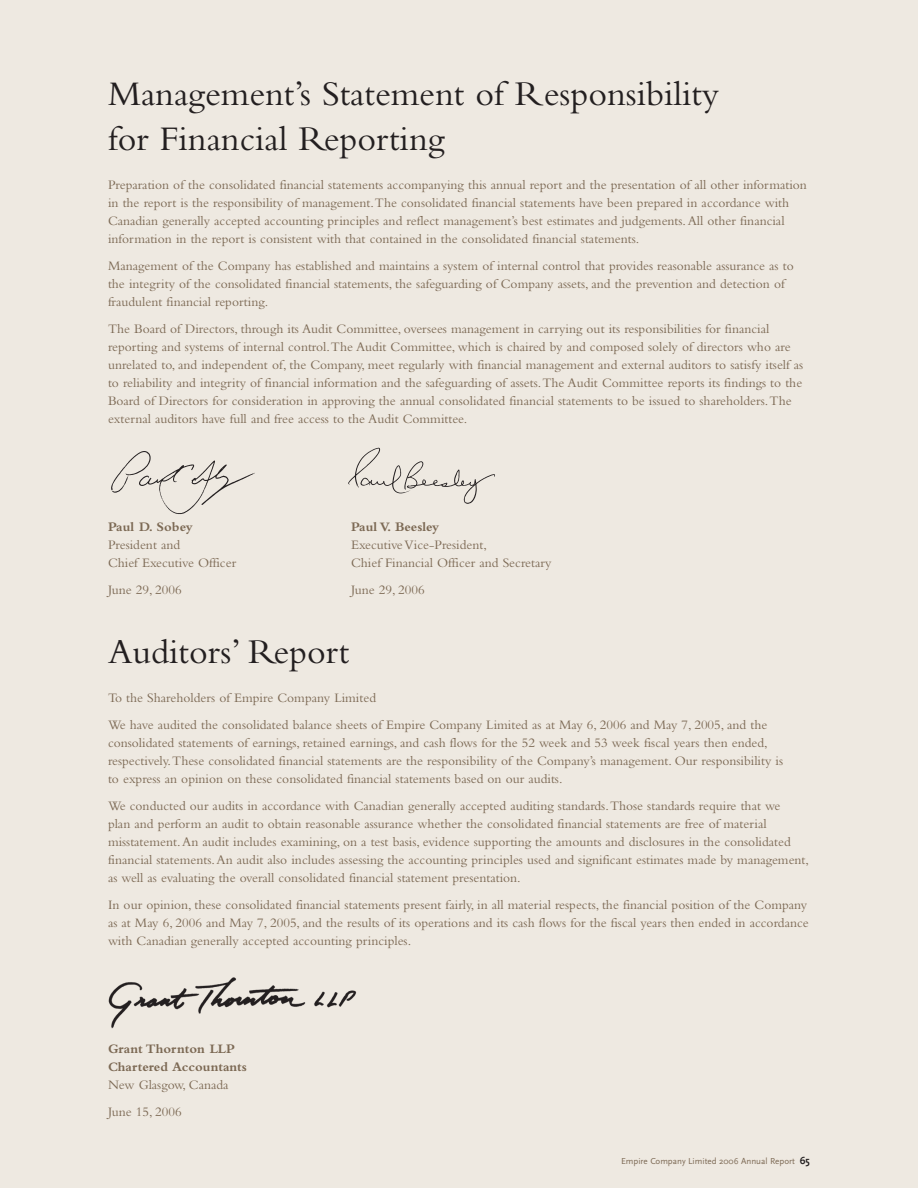
<style>
.page{position:relative;width:918px;height:1188px;background:#eee9e1}
.page>*{position:absolute;margin:0;border:0;box-sizing:border-box;transform-origin:0 0}
.t1{font:36px/45px "Bembo";color:#231f20}
.t2{font:13.5px/18px "Bembo";color:#7c6954}
.t3{font:700 13.5px/18px "Bembo";color:#7c6954}
.t4{font:9px "Scala Sans";color:#7c6954}
.s1{font-weight:700;font-size:10.5px;color:#231f20}
</style>
<div class="page">
<img style="left:108px;top:977px;width:249px;height:52px">
<img style="left:111px;top:451px;width:144px;height:63px">
<img style="left:348px;top:447px;width:147px;height:57px">
<h1 class="t1" style="left:108px;top:75px;width:612px">Management’s Statement of Responsibility for Financial Reporting</h1>
<p class="t2" style="left:108px;top:177px;width:700px">Preparation of the consolidated financial statements accompanying this annual report and the presentation of all other information in the report is the responsibility of management.The consolidated financial statements have been prepared in accordance with Canadian generally accepted accounting principles and reflect management’s best estimates and judgements.All other financial information in the report is consistent with that contained in the consolidated financial statements.</p>
<p class="t2" style="left:108px;top:258px;width:687px">Management of the Company has established and maintains a system of internal control that provides reasonable assurance as to the integrity of the consolidated financial statements, the safeguarding of Company assets, and the prevention and detection of fraudulent financial reporting.</p>
<p class="t2" style="left:108px;top:321px;width:697px">The Board of Directors, through its Audit Committee, oversees management in carrying out its responsibilities for financial reporting and systems of internal control.The Audit Committee, which is chaired by and composed solely of directors who are unrelated to, and independent of, the Company, meet regularly with financial management and external auditors to satisfy itself as to reliability and integrity of financial information and the safeguarding of assets.The Audit Committee reports its findings to the Board of Directors for consideration in approving the annual consolidated financial statements to be issued to shareholders.The external auditors have full and free access to the Audit Committee.</p>
<p class="t3" style="left:108px;top:519px;width:86px">Paul D. Sobey</p>
<p class="t3" style="left:351px;top:519px;width:90px">Paul V. Beesley</p>
<p class="t2" style="left:108px;top:537px;width:74px">President and</p>
<p class="t2" style="left:351px;top:537px;width:137px">Executive Vice-President,</p>
<p class="t2" style="left:108px;top:555px;width:130px">Chief Executive Officer</p>
<p class="t2" style="left:351px;top:555px;width:202px">Chief Financial Officer and Secretary</p>
<p class="t2" style="left:108px;top:582px;width:75px">June 29, 2006</p>
<p class="t2" style="left:351px;top:582px;width:75px">June 29, 2006</p>
<h1 class="t1" style="left:108px;top:633px;width:243px">Auditors’ Report</h1>
<p class="t2" style="left:108px;top:686px;width:661px;line-height:27px">To the Shareholders of Empire Company Limited<br>We have audited the consolidated balance sheets of Empire Company Limited as at May 6, 2006 and May 7, 2005, and the</p>
<p class="t2" style="left:108px;top:736px;width:677px">consolidated statements of earnings, retained earnings, and cash flows for the 52 week and 53 week fiscal years then ended, respectively.These consolidated financial statements are the responsibility of the Company’s management. Our responsibility is to express an opinion on these consolidated financial statements based on our audits.</p>
<p class="t2" style="left:108px;top:799px;width:703px">We conducted our audits in accordance with Canadian generally accepted auditing standards.Those standards require that we<br>plan and perform an audit to obtain reasonable assurance whether the consolidated financial statements are free of material misstatement.An audit includes examining, on a test basis, evidence supporting the amounts and disclosures in the consolidated financial statements.An audit also includes assessing the accounting principles used and significant estimates made by management, as well as evaluating the overall consolidated financial statement presentation.</p>
<p class="t2" style="left:108px;top:898px;width:702px;text-align:justify">In our opinion, these consolidated financial statements present fairly, in all material respects, the financial position of the Company as at May 6, 2006 and May 7, 2005, and the results of its operations and its cash flows for the fiscal years then ended in accordance with Canadian generally accepted accounting principles.</p>
<p class="t3" style="left:108px;top:1042px;width:140px">Grant Thornton LLP<br>Chartered Accountants</p>
<p class="t2" style="left:108px;top:1073px;width:122px;line-height:27px">New Glasgow, Canada<br>June 15, 2006</p>
<p class="t4" style="left:621px;top:1155px;width:190px">Empire Company Limited 2006 Annual Report <span class="s1">65</span></p>
</div>
